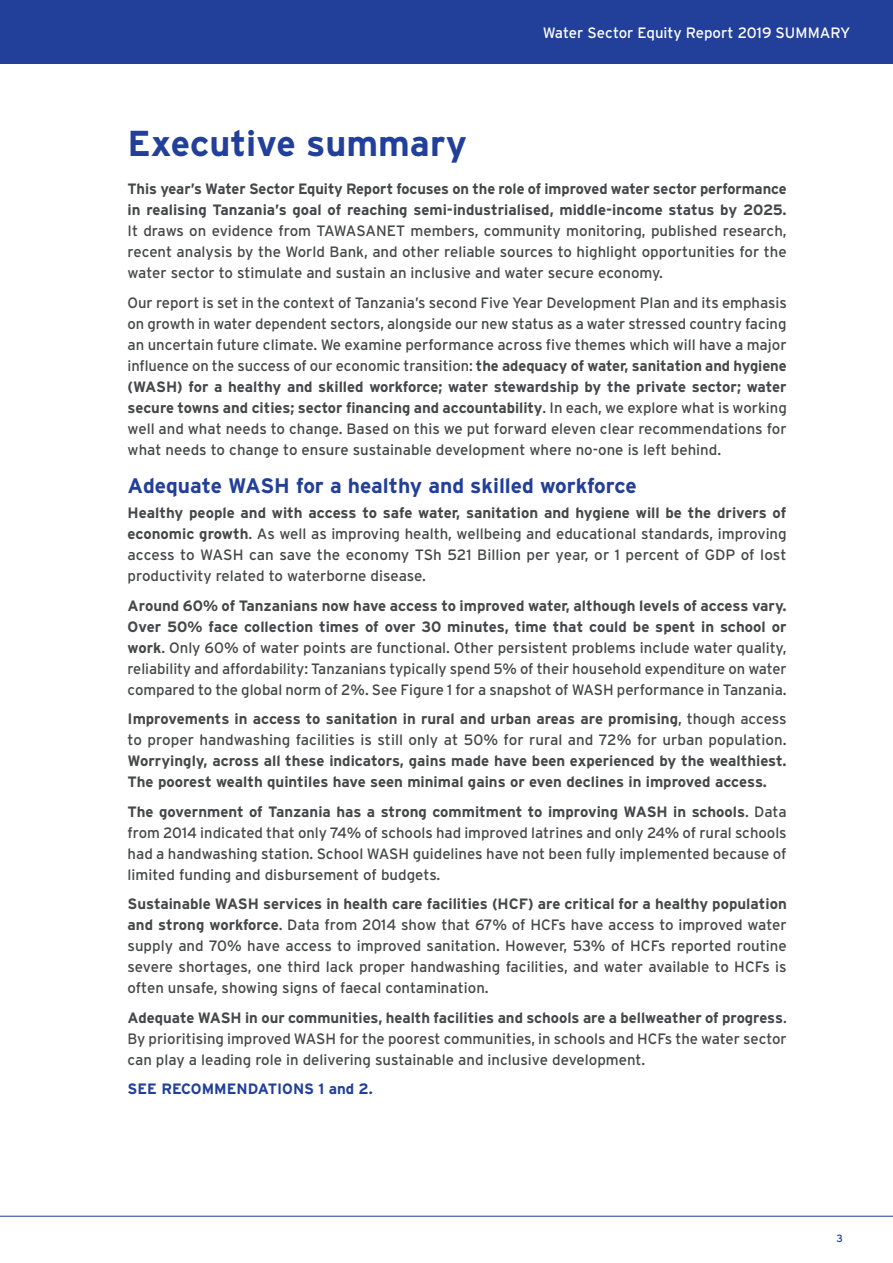
<style>
.page{position:relative;width:893px;height:1263px;background:#fff}
.page>*{position:absolute;margin:0;border:0;box-sizing:border-box;transform-origin:0 0}
.t1{font:700 36px "Interstate";color:#223f99}
.t2{font:700 21px "Interstate";color:#223f99}
.t3{font:15px/21px "Interstate";color:#464748;text-align:justify}
.t4{font:700 15px/21px "Interstate";color:#464748}
.t5{font:15px "Interstate";color:#fff}
.t6{font:700 15px "Interstate";color:#223f99}
.t7{font:10.5px "Interstate";color:#223f99}
.s1{font-weight:700}
</style>
<div class="page">
<div style="left:0;top:0;width:893px;height:64px;background:#223f99"></div>
<hr style="left:0;top:1216px;width:893px;height:1px;background:#223f99">
<p class="t5" style="left:543px;top:24px;width:309px">Water Sector Equity Report 2019 SUMMARY</p>
<h1 class="t1" style="left:128px;top:124px;width:341px">Executive summary</h1>
<p class="t4" style="left:128px;top:178px;width:661px">This year’s Water Sector Equity Report focuses on the role of improved water sector performance in realising Tanzania’s goal of reaching semi-industrialised, middle-income status by 2025.</p>
<p class="t3" style="left:128px;top:220px;width:661px">It draws on evidence from TAWASANET members, community monitoring, published research, recent analysis by the World Bank, and other reliable sources to highlight opportunities for the water sector to stimulate and sustain an inclusive and water secure economy.</p>
<p class="t3" style="left:128px;top:292px;width:661px">Our report is set in the context of Tanzania’s second Five Year Development Plan and its emphasis on growth in water dependent sectors, alongside our new status as a water stressed country facing an uncertain future climate. We examine performance across five themes which will have a major influence on the success of our economic transition: <span class="s1">the adequacy of water, sanitation and hygiene (WASH) for a healthy and skilled workforce; water stewardship by the private sector; water secure towns and cities; sector financing and accountability</span>. In each, we explore what is working well and what needs to change. Based on this we put forward eleven clear recommendations for what needs to change to ensure sustainable development where no-one is left behind.</p>
<h2 class="t2" style="left:128px;top:474px;width:511px">Adequate WASH for a healthy and skilled workforce</h2>
<p class="t3" style="left:128px;top:502px;width:661px"><span class="s1">Healthy people and with access to safe water, sanitation and hygiene will be the drivers of economic growth</span>. As well as improving health, wellbeing and educational standards, improving access to WASH can save the economy TSh 521 Billion per year, or 1 percent of GDP of lost productivity related to waterborne disease.</p>
<p class="t3" style="left:128px;top:595px;width:661px"><span class="s1">Around 60% of Tanzanians now have access to improved water, although levels of access vary.<br>Over 50% face collection times of over 30 minutes, time that could be spent in school or work</span>. Only 60% of water points are functional. Other persistent problems include water quality, reliability and affordability: Tanzanians typically spend 5% of their household expenditure on water compared to the global norm of 2%. See Figure 1 for a snapshot of WASH performance in Tanzania.</p>
<p class="t3" style="left:128px;top:708px;width:661px"><span class="s1">Improvements in access to sanitation in rural and urban areas are promising</span>, though access to proper handwashing facilities is still only at 50% for rural and 72% for urban population.</p>
<p class="t4" style="left:128px;top:750px;width:661px">Worryingly, across all these indicators, gains made have been experienced by the wealthiest.<br>The poorest wealth quintiles have seen minimal gains or even declines in improved access.</p>
<p class="t3" style="left:128px;top:801px;width:661px"><span class="s1">The government of Tanzania has a strong commitment to improving WASH in schools</span>. Data from 2014 indicated that only 74% of schools had improved latrines and only 24% of rural schools had a handwashing station. School WASH guidelines have not been fully implemented because of limited funding and disbursement of budgets.</p>
<p class="t3" style="left:128px;top:893px;width:661px"><span class="s1">Sustainable WASH services in health care facilities (HCF) are critical for a healthy population and strong workforce</span>. Data from 2014 show that 67% of HCFs have access to improved water supply and 70% have access to improved sanitation. However, 53% of HCFs reported routine severe shortages, one third lack proper handwashing facilities, and water available to HCFs is often unsafe, showing signs of faecal contamination.</p>
<p class="t3" style="left:128px;top:1007px;width:661px"><span class="s1">Adequate WASH in our communities, health facilities and schools are a bellweather of progress</span>.<br>By prioritising improved WASH for the poorest communities, in schools and HCFs the water sector can play a leading role in delivering sustainable and inclusive development.</p>
<p class="t6" style="left:128px;top:1080px;width:247px">SEE RECOMMENDATIONS 1 and 2.</p>
<p class="t7" style="left:837px;top:1232px;width:8px">3</p>
</div>
